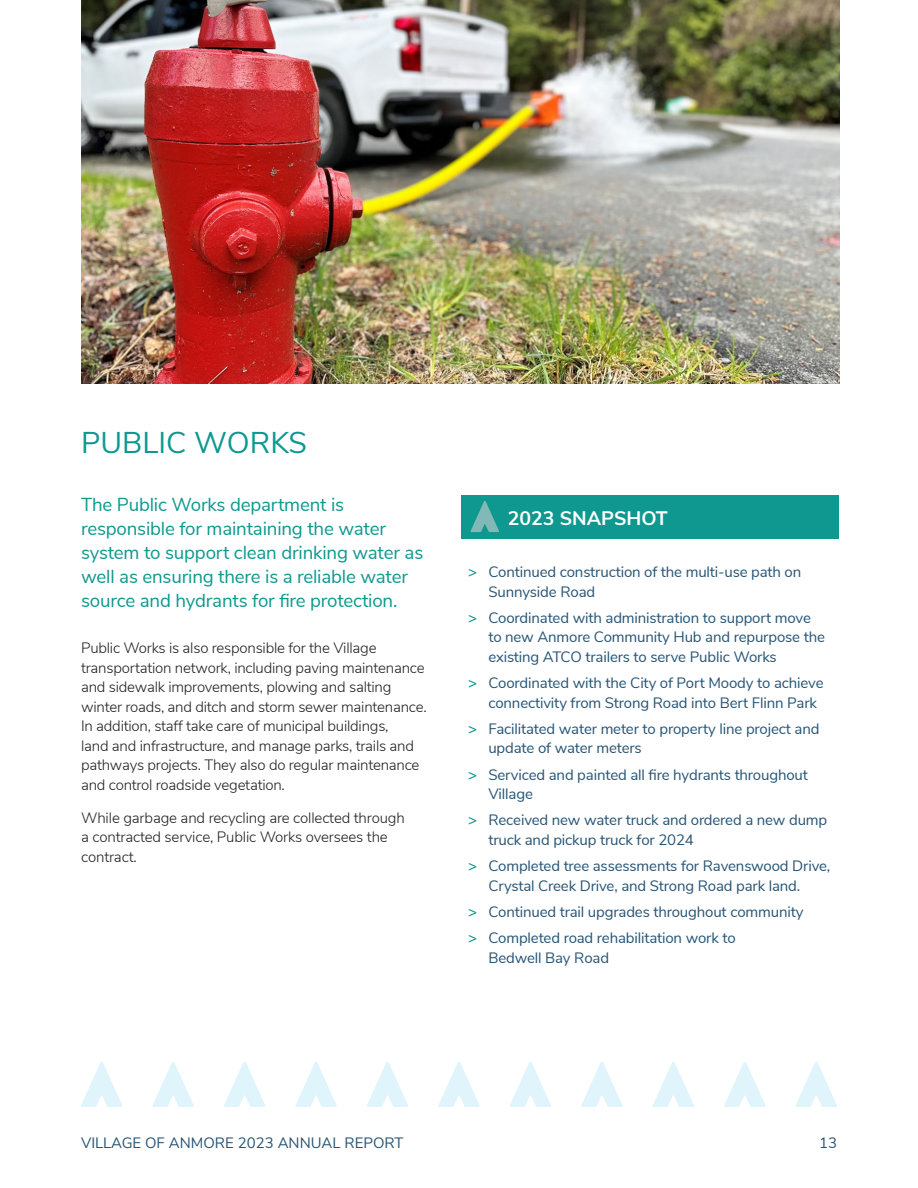
<style>
.page{position:relative;width:918px;height:1188px;background:#fff}
.page>*{position:absolute;margin:0;border:0;box-sizing:border-box;transform-origin:0 0}
.Header_-_Departments{font:30px "Nunito Sans";color:#0e988f}
.t1{font:700 19.5px "Nunito Sans";color:#fff}
.Deck_2{font:18.75px/24px "Nunito Sans";letter-spacing:-.01em;color:#0e988f}
.Dept_page_bullets{font:15px/19.5px "Nunito Sans";letter-spacing:-.01em;color:#265475}
.Text{font:300 15px/19.5px "Nunito Sans";letter-spacing:-.015em;color:#231f20}
.s1{font-weight:600;color:#0e988f}
</style>
<div class="page">
<svg style="left:510px;top:1062px;width:41px;height:45px"></svg>
<svg style="left:295px;top:1062px;width:42px;height:45px"></svg>
<svg style="left:81px;top:1062px;width:41px;height:45px"></svg>
<svg style="left:581px;top:1062px;width:42px;height:45px"></svg>
<svg style="left:367px;top:1062px;width:41px;height:45px"></svg>
<svg style="left:152px;top:1062px;width:42px;height:45px"></svg>
<svg style="left:653px;top:1062px;width:41px;height:45px"></svg>
<svg style="left:438px;top:1062px;width:42px;height:45px"></svg>
<svg style="left:224px;top:1062px;width:41px;height:45px"></svg>
<svg style="left:724px;top:1062px;width:42px;height:45px"></svg>
<svg style="left:795px;top:1062px;width:42px;height:45px"></svg>
<img style="left:81px;top:0;width:758px;height:384px">
<div style="left:461px;top:495px;width:378px;height:43px;background:#0e988f"></div>
<svg style="left:470px;top:501px;width:29px;height:31px"></svg>
<p class="Header_-_Departments" style="left:81px;top:421px;width:227px">PUBLIC WORKS</p>
<p class="Deck_2" style="left:81px;top:491px;width:344px">The Public Works department is responsible for maintaining the water system to support clean drinking water as well as ensuring there is a reliable water source and hydrants for fire protection.</p>
<p class="Text" style="left:81px;top:638px;width:347px">Public Works is also responsible for the Village transportation network, including paving maintenance and sidewalk improvements, plowing and salting winter roads, and ditch and storm sewer maintenance.<br>In addition, staff take care of municipal buildings,<br>land and infrastructure, and manage parks, trails and pathways projects. They also do regular maintenance and control roadside vegetation.</p>
<p class="Text" style="left:81px;top:807px;width:325px">While garbage and recycling are collected through a contracted service, Public Works oversees the contract.</p>
<p class="t1" style="left:508px;top:504px;width:162px">2023 SNAPSHOT</p>
<p class="Dept_page_bullets" style="left:488px;top:561px;width:314px;text-indent:-20px"><span class="s1">&gt;</span> Continued construction of the multi-use path on<br>Sunnyside Road</p>
<p class="Dept_page_bullets" style="left:488px;top:607px;width:338px;text-indent:-20px"><span class="s1">&gt;</span> Coordinated with administration to support move to new Anmore Community Hub and repurpose the existing ATCO trailers to serve Public Works</p>
<p class="Dept_page_bullets" style="left:488px;top:672px;width:337px;text-indent:-20px"><span class="s1">&gt;</span> Coordinated with the City of Port Moody to achieve connectivity from Strong Road into Bert Flinn Park</p>
<p class="Dept_page_bullets" style="left:488px;top:718px;width:333px;text-indent:-20px"><span class="s1">&gt;</span> Facilitated water meter to property line project and update of water meters</p>
<p class="Dept_page_bullets" style="left:488px;top:764px;width:321px;text-indent:-20px"><span class="s1">&gt;</span> Serviced and painted all fire hydrants throughout<br>Village</p>
<p class="Dept_page_bullets" style="left:488px;top:809px;width:340px;text-indent:-20px"><span class="s1">&gt;</span> Received new water truck and ordered a new dump truck and pickup truck for 2024</p>
<p class="Dept_page_bullets" style="left:488px;top:855px;width:343px;text-indent:-20px"><span class="s1">&gt;</span> Completed tree assessments for Ravenswood Drive,<br>Crystal Creek Drive, and Strong Road park land.</p>
<p class="Dept_page_bullets" style="left:468px;top:901px;width:337px"><span class="s1">&gt;</span> Continued trail upgrades throughout community</p>
<p class="Dept_page_bullets" style="left:488px;top:927px;width:249px;text-indent:-20px"><span class="s1">&gt;</span> Completed road rehabilitation work to<br>Bedwell Bay Road</p>
<p class="Dept_page_bullets" style="left:81px;top:1132px;width:324px">VILLAGE OF ANMORE 2023 ANNUAL REPORT</p>
<p class="Dept_page_bullets" style="left:819px;top:1132px;width:19px">13</p>
</div>
